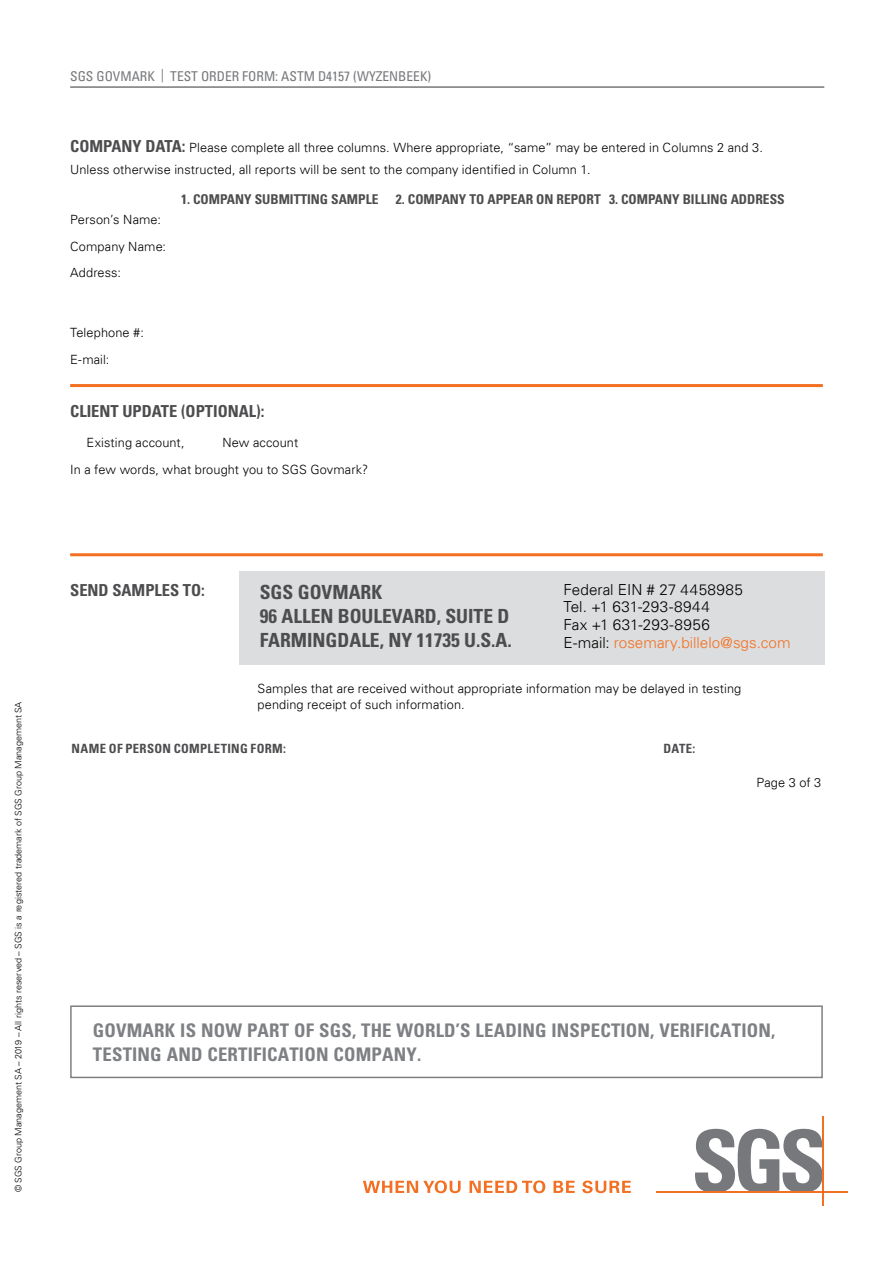
<style>
.page{position:relative;width:893px;height:1263px;background:#fff}
.page>*{position:absolute;margin:0;border:0;box-sizing:border-box;transform-origin:0 0}
.t1{font:700 condensed 19.5px/23.9px "Univers LT";color:#4d4d4f}
.t2{font:700 condensed 18.75px/23.7px "Univers LT";letter-spacing:.01em;color:#7e8083}
.t3{font:700 condensed 16.5px "Univers LT";color:#4d4d4f}
.t4{font:300 15.3px/17.5px "Univers LT";letter-spacing:.005em;color:#000}
.t5{font:700 condensed 13.5px "Univers LT";color:#4d4d4f}
.t6{font:condensed 13.5px "Univers LT";color:#77787b}
.t7{font:300 12.75px/26.7px "Univers LT";letter-spacing:.01em;color:#000}
.t8{font:700 condensed 12.75px "Univers LT";letter-spacing:.025em;color:#4d4d4f}
.t9{font:300 9px "Univers LT";color:#000}
.s1{font-weight:700;font-stretch:condensed;font-size:16.5px;color:#4d4d4f}
.s2{color:#f36f21}
</style>
<div class="page">
<div style="left:239px;top:571px;width:585px;height:94px;background:#dcddde"></div>
<svg style="left:363px;top:1180px;width:98px;height:13px"></svg>
<svg style="left:470px;top:1180px;width:75px;height:13px"></svg>
<svg style="left:554px;top:1181px;width:21px;height:12px"></svg>
<svg style="left:582px;top:1180px;width:49px;height:13px"></svg>
<svg style="left:695px;top:1129px;width:127px;height:62px"></svg>
<hr style="left:656px;top:1191px;width:192px;height:2px;background:#f36f21">
<hr style="left:822px;top:1116px;width:2px;height:90px;background:#f36f21">
<div style="left:70px;top:1005px;width:753px;height:73px;border:2px solid #7e8083"></div>
<hr style="left:70px;top:553px;width:753px;height:3px;background:#f36f21">
<hr style="left:70px;top:384px;width:753px;height:3px;background:#f36f21">
<hr style="left:70px;top:86px;width:754px;height:2px;background:#77787b">
<p class="t9" style="left:13px;top:1192px;width:492px;rotate:-90deg">© SGS Group Management SA – 2019 – All rights reserved – SGS is a registered trademark of SGS Group Management SA</p>
<p class="t6" style="left:70px;top:68px;width:363px">SGS GOVMARK | TEST ORDER FORM: ASTM D4157 (WYZENBEEK)</p>
<p class="t7" style="left:70px;top:137px;width:694px;line-height:21.8px"><span class="s1">COMPANY DATA:</span> Please complete all three columns. Where appropriate, “same” may be entered in Columns 2 and 3.<br>Unless otherwise instructed, all reports will be sent to the company identified in Column 1.</p>
<p class="t7" style="left:70px;top:206px;width:98px">Person’s Name:<br>Company Name:<br>Address:</p>
<p class="t5" style="left:181px;top:191px;width:199px">1. COMPANY SUBMITTING SAMPLE</p>
<p class="t5" style="left:396px;top:191px;width:390px">2. COMPANY TO APPEAR ON REPORT 3. COMPANY BILLING ADDRESS</p>
<p class="t7" style="left:70px;top:319px;width:76px">Telephone #:<br>E-mail:</p>
<p class="t3" style="left:70px;top:401px;width:196px">CLIENT UPDATE (OPTIONAL):</p>
<p class="t7" style="left:70px;top:429px;width:300px;text-indent:152px">New account<br>In a few words, what brought you to SGS Govmark?</p>
<p class="t7" style="left:87px;top:429px;width:100px">Existing account,</p>
<p class="t3" style="left:70px;top:580px;width:136px">SEND SAMPLES TO:</p>
<h1 class="t1" style="left:260px;top:580px;width:254px">SGS GOVMARK<br>96 ALLEN BOULEVARD, SUITE D<br>FARMINGDALE, NY 11735 U.S.A.</h1>
<p class="t4" style="left:563px;top:581px;width:229px">Federal EIN # 27 4458985<br>Tel. +1 631-293-8944<br>Fax +1 631-293-8956<br>E-mail: <span class="s2">rosemary.billelo@sgs.com</span></p>
<p class="t7" style="left:258px;top:680px;width:485px;line-height:16.5px">Samples that are received without appropriate information may be delayed in testing pending receipt of such information.</p>
<p class="t8" style="left:72px;top:740px;width:216px">NAME OF PERSON COMPLETING FORM:</p>
<p class="t8" style="left:663px;top:740px;width:34px">DATE:</p>
<p class="t7" style="left:756px;top:769px;width:66px">Page 3 of 3</p>
<h2 class="t2" style="left:93px;top:1019px;width:684px">GOVMARK IS NOW PART OF SGS, THE WORLD’S LEADING INSPECTION, VERIFICATION,<br>TESTING AND CERTIFICATION COMPANY.</h2>
</div>
